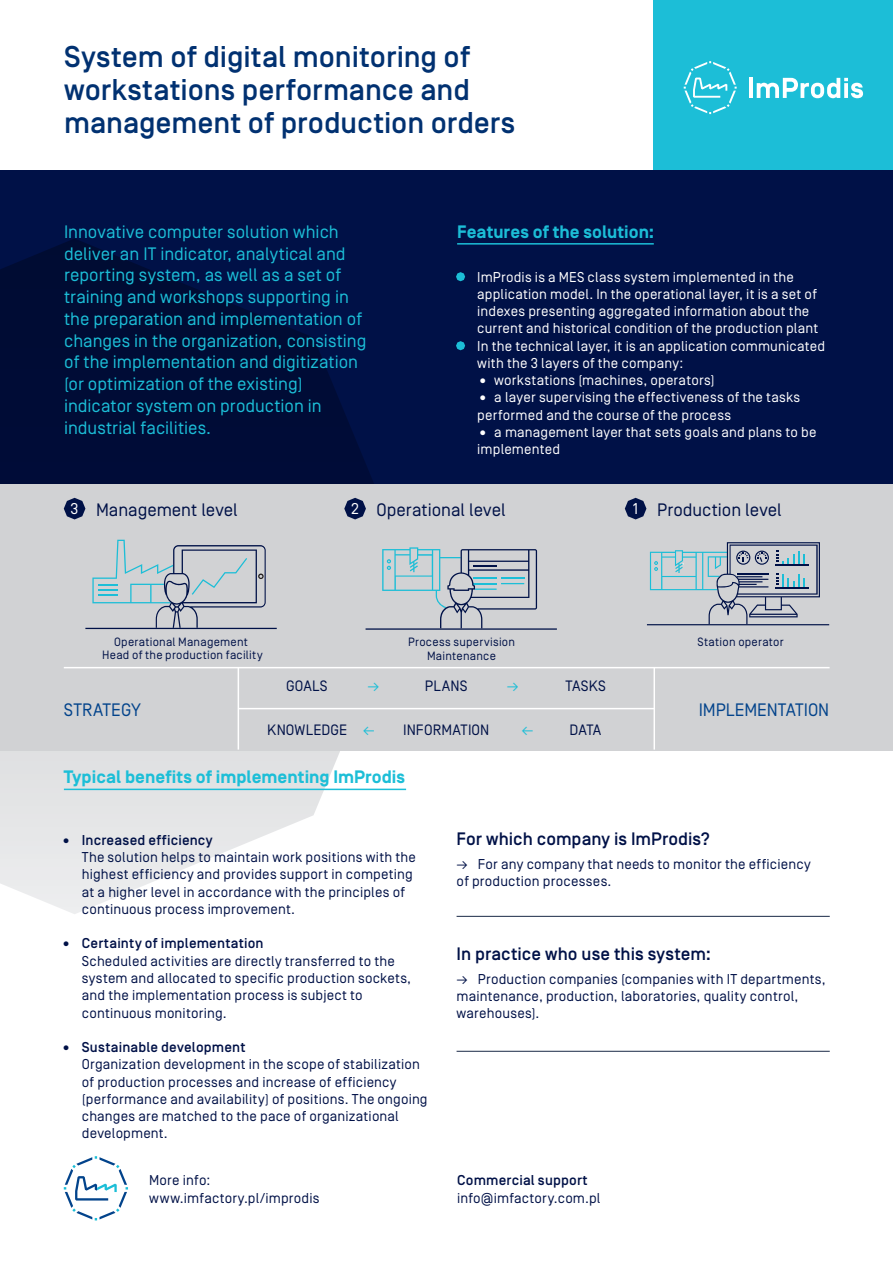
<style>
.page{position:relative;width:893px;height:1263px;background:#fff}
.page>*{position:absolute;margin:0;border:0;box-sizing:border-box;transform-origin:0 0}
.naglowek{font:500 30px/33px "Simplon Norm";letter-spacing:-.005em;color:#013171}
.lead{font:18px/21.8px "Simplon Norm";color:#1cbed7}
.lead-2{font:700 18px "Simplon Norm";color:#1cbed7}
.lead-3{font:500 18px "Simplon Norm";letter-spacing:.005em;color:#001147}
.lead-4{font:18px "Simplon Norm";color:#001147}
.lead-5{font:18px "Simplon Norm";letter-spacing:-.005em;color:#02438b}
.body{font:15.6px "Simplon Norm";color:#fff}
.lead-6{font:15px "Simplon Norm";letter-spacing:.01em;color:#001147}
.lead-7{font:15px "Simplon Norm";color:#1cbed7}
.body-2{font:14.25px/17.2px "Simplon Norm";letter-spacing:.01em;color:#001147}
.body-3{font:14.25px/17.2px "Simplon Norm";letter-spacing:.01em;color:#fff}
.body-4{font:500 14.25px "Simplon Norm";letter-spacing:.01em;color:#001147}
.body-5{font:12px/13.5px "Simplon Norm";letter-spacing:.02em;color:#001147;text-align:center}
.s1{font-weight:400}
</style>
<div class="page">
<div style="left:654px;top:0;width:239px;height:170px;background:#1cbed7"></div>
<div style="left:0;top:170px;width:893px;height:315px;background:#001147"></div>
<svg style="left:0;top:239px;width:412px;height:675px"></svg>
<div style="left:0;top:485px;width:893px;height:266px;background:#d1d2d4"></div>
<svg style="left:85px;top:540px;width:192px;height:89px"></svg>
<svg style="left:366px;top:547px;width:191px;height:83px"></svg>
<svg style="left:64px;top:1156px;width:64px;height:64px"></svg>
<svg style="left:64px;top:498px;width:21px;height:21px"></svg>
<svg style="left:344px;top:498px;width:22px;height:21px"></svg>
<svg style="left:625px;top:498px;width:21px;height:21px"></svg>
<hr style="left:457px;top:243px;width:197px;height:2px;background:#1cbed7">
<svg style="left:456px;top:272px;width:9px;height:9px"></svg>
<svg style="left:456px;top:341px;width:9px;height:9px"></svg>
<hr style="left:457px;top:916px;width:373px;height:1px;background:#192946">
<hr style="left:457px;top:1051px;width:373px;height:1px;background:#192946">
<svg style="left:647px;top:542px;width:182px;height:83px"></svg>
<hr style="left:238px;top:668px;width:1px;height:82px;background:#fff">
<hr style="left:653px;top:668px;width:2px;height:82px;background:#fff">
<hr style="left:238px;top:708px;width:417px;height:1px;background:#fff">
<hr style="left:64px;top:667px;width:766px;height:1px;background:#fff">
<hr style="left:64px;top:789px;width:342px;height:1px;background:#1cbed7">
<svg style="left:684px;top:61px;width:53px;height:53px"></svg>
<hr style="left:749px;top:78px;width:4px;height:20px;background:#fff">
<svg style="left:757px;top:78px;width:106px;height:20px"></svg>
<p class="naglowek" style="left:64px;top:41px;width:453px">System of digital monitoring of workstations performance and management of production orders</p>
<p class="lead" style="left:64px;top:221px;width:304px">Innovative computer solution which deliver an IT indicator, analytical and reporting system, as well as a set of training and workshops supporting in the preparation and implementation of changes in the organization, consisting of the implementation and digitization (or optimization of the existing) indicator system on production in industrial facilities.</p>
<p class="lead-2" style="left:457px;top:222px;width:199px">Features of the solution:</p>
<p class="body-3" style="left:477px;top:268px;width:343px">ImProdis is a MES class system implemented in the application model. In the operational layer, it is a set of indexes presenting aggregated information about the current and historical condition of the production plant</p>
<p class="body-3" style="left:477px;top:337px;width:349px">In the technical layer, it is an application communicated with the 3 layers of the company:</p>
<p class="body-3" style="left:477px;top:372px;width:239px">• workstations (machines, operators)</p>
<p class="body-3" style="left:477px;top:389px;width:325px">• a layer supervising the effectiveness of the tasks performed and the course of the process</p>
<p class="body-3" style="left:477px;top:424px;width:341px">• a management layer that sets goals and plans to be implemented</p>
<p class="body" style="left:71px;top:500px;width:9px">3</p>
<p class="body" style="left:351px;top:500px;width:9px">2</p>
<p class="body" style="left:633px;top:500px;width:7px">1</p>
<p class="lead-4" style="left:96px;top:500px;width:143px">Management level</p>
<p class="lead-4" style="left:377px;top:500px;width:131px">Operational level</p>
<p class="lead-4" style="left:657px;top:500px;width:126px">Production level</p>
<p class="body-5" style="left:102px;top:635px;width:162px">Operational Management<br>Head of the production facility</p>
<p class="body-5" style="left:408px;top:636px;width:108px">Process supervision</p>
<p class="body-5" style="left:427px;top:649px;width:70px">Maintenance</p>
<p class="body-5" style="left:697px;top:635px;width:88px">Station operator</p>
<p class="lead-6" style="left:286px;top:678px;width:43px">GOALS</p>
<p class="lead-7" style="left:368px;top:678px;width:13px">→</p>
<p class="lead-7" style="left:363px;top:721px;width:13px">←</p>
<p class="lead-7" style="left:521px;top:721px;width:13px">←</p>
<p class="lead-6" style="left:425px;top:678px;width:44px">PLANS</p>
<p class="lead-6" style="left:403px;top:721px;width:88px">INFORMATION</p>
<p class="lead-6" style="left:566px;top:678px;width:42px">TASKS</p>
<p class="lead-6" style="left:569px;top:721px;width:33px">DATA</p>
<p class="lead-7" style="left:507px;top:678px;width:13px">→</p>
<p class="lead-5" style="left:64px;top:700px;width:79px">STRATEGY</p>
<p class="lead-5" style="left:699px;top:700px;width:132px">IMPLEMENTATION</p>
<p class="lead-6" style="left:267px;top:721px;width:82px">KNOWLEDGE</p>
<p class="lead-2" style="left:64px;top:767px;width:343px">Typical benefits of implementing ImProdis</p>
<p class="body-4" style="left:61px;top:832px;width:153px"><span class="s1">•</span> Increased efficiency</p>
<p class="body-2" style="left:82px;top:849px;width:336px">The solution helps to maintain work positions with the highest efficiency and provides support in competing at a higher level in accordance with the principles of continuous process improvement.</p>
<p class="body-4" style="left:61px;top:936px;width:205px"><span class="s1">•</span> Certainty of implementation</p>
<p class="body-2" style="left:82px;top:952px;width:331px">Scheduled activities are directly transferred to the system and allocated to specific production sockets, and the implementation process is subject to continuous monitoring.</p>
<p class="body-4" style="left:61px;top:1039px;width:186px"><span class="s1">•</span> Sustainable development</p>
<p class="body-2" style="left:82px;top:1056px;width:347px">Organization development in the scope of stabilization of production processes and increase of efficiency (performance and availability) of positions. The ongoing changes are matched to the pace of organizational development.</p>
<p class="body-2" style="left:149px;top:1172px;width:63px">More info:</p>
<p class="body-2" style="left:149px;top:1189px;width:172px">www.imfactory.pl/improdis</p>
<p class="lead-3" style="left:457px;top:829px;width:255px">For which company is ImProdis?</p>
<p class="body-2" style="left:457px;top:855px;width:356px">→ For any company that needs to monitor the efficiency</p>
<p class="body-2" style="left:457px;top:873px;width:156px">of production processes.</p>
<p class="lead-3" style="left:457px;top:944px;width:256px">In practice who use this system:</p>
<p class="body-2" style="left:457px;top:970px;width:371px">→ Production companies (companies with IT departments, maintenance, production, laboratories, quality control, warehouses).</p>
<p class="body-4" style="left:457px;top:1173px;width:132px">Commercial support</p>
<p class="body-2" style="left:457px;top:1189px;width:145px">info@imfactory.com.pl</p>
</div>
